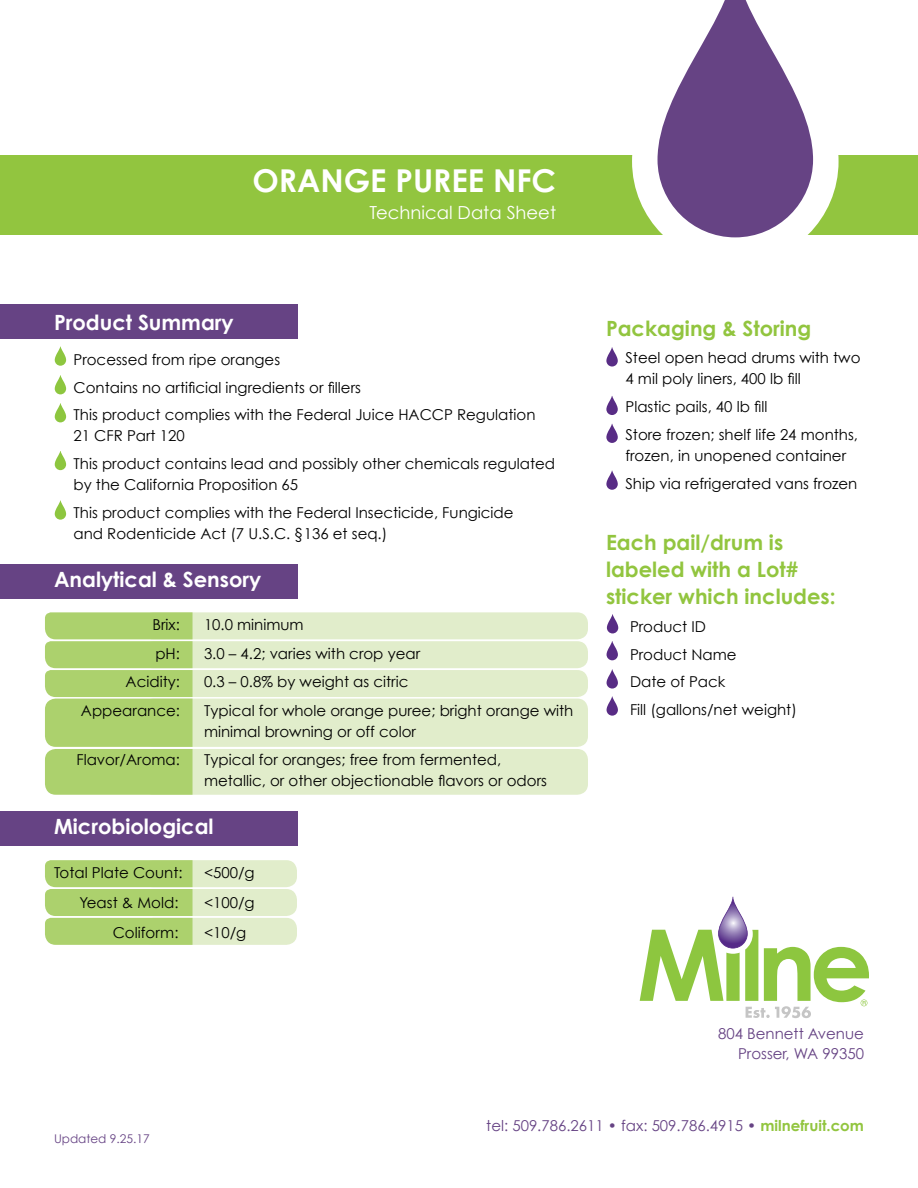
<style>
.page{position:relative;width:918px;height:1188px;background:#fff}
.page>*{position:absolute;margin:0;border:0;box-sizing:border-box;transform-origin:0 0}
.t1{font:700 31.5px "Century Gothic";color:#fff}
.t2{font:700 21px/27px "Century Gothic";color:#92c53f}
.t3{font:700 21px "Century Gothic";color:#fff}
.t4{font:18px "Century Gothic";color:#fff}
.t5{font:15px/27.8px "Century Gothic";color:#000}
.t6{font:15px/19.5px "Century Gothic";color:#664384;text-align:right}
.t7{font:12px "Century Gothic";color:#664384}
.s1{font-weight:700;color:#92c53f}
</style>
<div class="page">
<div style="left:142px;top:860px;width:155px;height:27px;background:#e1edcb;border-radius:11px"></div>
<div style="left:142px;top:889px;width:155px;height:27px;background:#e1edcb;border-radius:11px"></div>
<div style="left:142px;top:918px;width:155px;height:27px;background:#e1edcb;border-radius:11px"></div>
<svg style="left:45px;top:860px;width:148px;height:85px;background:#b0d375"></svg>
<div style="left:142px;top:612px;width:446px;height:27px;background:#e1edcb;border-radius:11px"></div>
<div style="left:142px;top:641px;width:446px;height:27px;background:#e1edcb;border-radius:11px"></div>
<div style="left:142px;top:670px;width:446px;height:27px;background:#e1edcb;border-radius:11px"></div>
<div style="left:142px;top:699px;width:446px;height:48px;background:#e1edcb;border-radius:11px"></div>
<div style="left:142px;top:749px;width:446px;height:46px;background:#e1edcb;border-radius:11px"></div>
<svg style="left:45px;top:612px;width:148px;height:183px;background:#b0d374"></svg>
<div style="left:0;top:811px;width:297px;height:35px;background:#664384"></div>
<div style="left:0;top:305px;width:297px;height:34px;background:#664384"></div>
<div style="left:0;top:564px;width:297px;height:35px;background:#664384"></div>
<div style="left:0;top:155px;width:918px;height:79px;background:#92c53f"></div>
<svg style="left:640px;top:897px;width:229px;height:121px"></svg>
<svg style="left:632px;top:151px;width:207px;height:87px;fill:#fff"></svg>
<svg style="left:658px;top:0;width:155px;height:237px"></svg>
<svg style="left:55px;top:347px;width:11px;height:19px"></svg>
<svg style="left:55px;top:375px;width:11px;height:19px"></svg>
<svg style="left:55px;top:403px;width:11px;height:19px"></svg>
<svg style="left:55px;top:451px;width:11px;height:19px"></svg>
<svg style="left:55px;top:501px;width:11px;height:19px"></svg>
<svg style="left:606px;top:347px;width:12px;height:20px"></svg>
<svg style="left:606px;top:396px;width:12px;height:19px"></svg>
<svg style="left:606px;top:424px;width:12px;height:19px"></svg>
<svg style="left:606px;top:471px;width:12px;height:19px"></svg>
<svg style="left:607px;top:641px;width:11px;height:19px"></svg>
<svg style="left:607px;top:614px;width:11px;height:19px"></svg>
<svg style="left:607px;top:669px;width:11px;height:20px"></svg>
<svg style="left:607px;top:696px;width:11px;height:20px"></svg>
<h1 class="t1" style="left:253px;top:161px;width:305px">ORANGE PUREE NFC</h1>
<p class="t4" style="left:369px;top:201px;width:188px">Technical Data Sheet</p>
<h2 class="t3" style="left:54px;top:310px;width:181px">Product Summary</h2>
<p class="t5" style="left:74px;top:345px;width:463px">Processed from ripe oranges<br>Contains no artificial ingredients or fillers<br>This product complies with the Federal Juice HACCP Regulation</p>
<p class="t5" style="left:74px;top:422px;width:483px">21 CFR Part 120<br>This product contains lead and possibly other chemicals regulated</p>
<p class="t5" style="left:74px;top:471px;width:442px">by the California Proposition 65<br>This product complies with the Federal Insecticide, Fungicide</p>
<p class="t5" style="left:74px;top:519px;width:315px">and Rodenticide Act (7 U.S.C. §136 et seq.)</p>
<h2 class="t3" style="left:54px;top:566px;width:209px">Analytical &amp; Sensory</h2>
<p class="t5" style="left:153px;top:611px;width:29px">Brix:</p>
<p class="t5" style="left:204px;top:611px;width:101px">10.0 minimum</p>
<p class="t5" style="left:155px;top:639px;width:26px">pH:</p>
<p class="t5" style="left:204px;top:639px;width:218px">3.0 – 4.2; varies with crop year</p>
<p class="t5" style="left:126px;top:668px;width:56px">Acidity:</p>
<p class="t5" style="left:204px;top:668px;width:206px">0.3 – 0.8% by weight as citric</p>
<p class="t5" style="left:81px;top:696px;width:101px">Appearance:</p>
<p class="t5" style="left:204px;top:700px;width:371px;line-height:21px">Typical for whole orange puree; bright orange with minimal browning or off color</p>
<p class="t5" style="left:76px;top:746px;width:105px">Flavor/Aroma:</p>
<p class="t5" style="left:204px;top:749px;width:345px;line-height:21px">Typical for oranges; free from fermented, metallic, or other objectionable flavors or odors</p>
<h2 class="t3" style="left:54px;top:813px;width:161px">Microbiological</h2>
<p class="t5" style="left:54px;top:858px;width:130px">Total Plate Count:</p>
<p class="t5" style="left:204px;top:858px;width:52px">&lt;500/g</p>
<p class="t5" style="left:79px;top:888px;width:101px">Yeast &amp; Mold:</p>
<p class="t5" style="left:204px;top:888px;width:52px">&lt;100/g</p>
<p class="t5" style="left:113px;top:918px;width:67px">Coliform:</p>
<p class="t5" style="left:204px;top:918px;width:44px">&lt;10/g</p>
<h2 class="t2" style="left:606px;top:314px;width:207px">Packaging &amp; Storing</h2>
<p class="t5" style="left:626px;top:347px;width:237px;line-height:21px">Steel open head drums with two<br>4 mil poly liners, 400 lb fill</p>
<p class="t5" style="left:626px;top:393px;width:234px">Plastic pails, 40 lb fill<br>Store frozen; shelf life 24 months,</p>
<p class="t5" style="left:626px;top:441px;width:233px">frozen, in unopened container<br>Ship via refrigerated vans frozen</p>
<h2 class="t2" style="left:606px;top:528px;width:231px">Each pail/drum is labeled with a Lot# sticker which includes:</h2>
<p class="t5" style="left:630px;top:612px;width:168px">Product ID<br>Product Name<br>Date of Pack<br>Fill (gallons/net weight)</p>
<p class="t6" style="left:718px;top:1024px;width:147px">804 Bennett Avenue<br>Prosser, WA 99350</p>
<p class="t7" style="left:54px;top:1131px;width:97px">Updated 9.25.17</p>
<p class="t6" style="left:486px;top:1115px;width:379px">tel: 509.786.2611 • fax: 509.786.4915 • <span class="s1">milnefruit.com</span></p>
</div>
